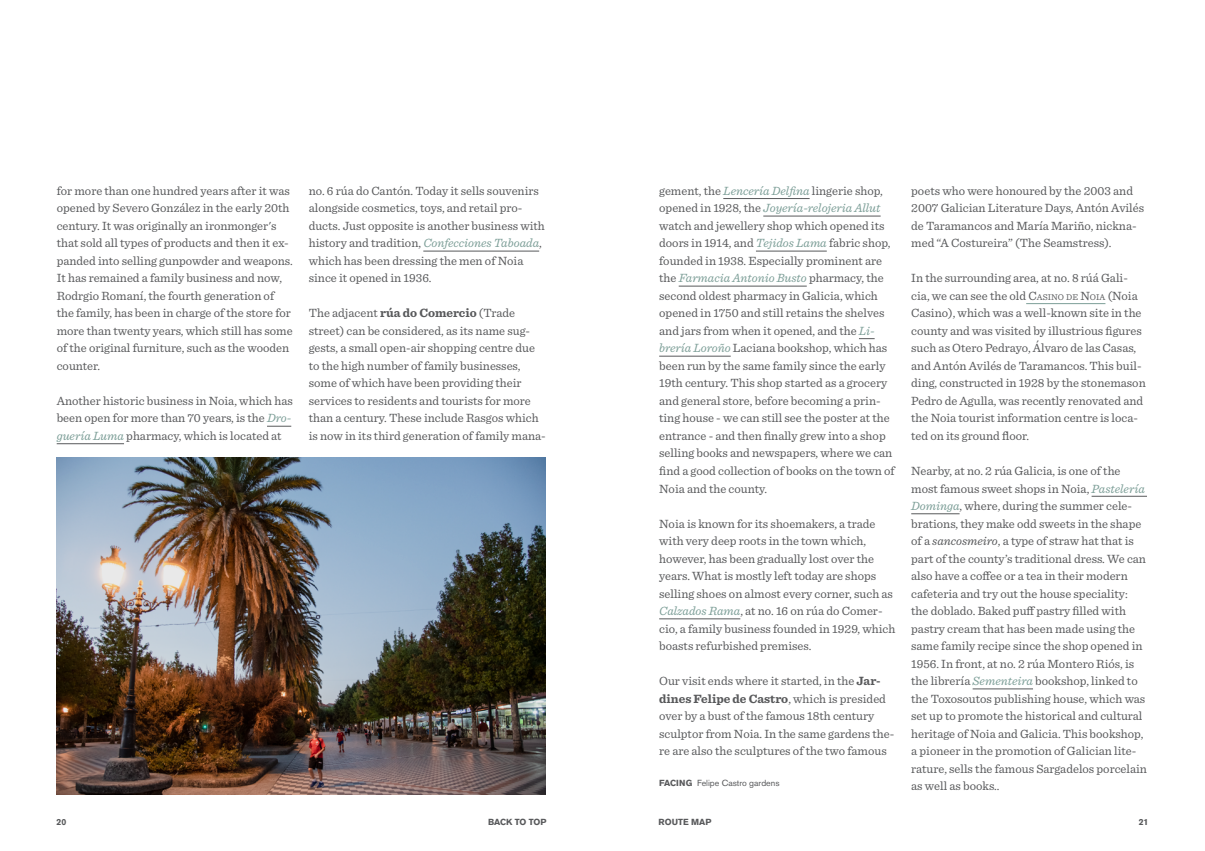
<style>
.page{position:relative;width:1205px;height:851px;background:#fff}
.page>*{position:absolute;margin:0;border:0;box-sizing:border-box;transform-origin:0 0}
.t1{font:12.5px/17.5px "Sentinel";color:#58595b}
.t2{font:8.75px "Akzidenz Grotesk BE";color:#58595b}
.t3{font:700 8.75px "Akzidenz Grotesk BE";color:#58595b}
.t4{font:700 8.75px "Akzidenz Grotesk BE";letter-spacing:-.02em;color:#58595b}
.s1{font-style:italic;color:#7c9e97}
.s2{font-weight:700}
.s3{font-style:inherit}
.s4{font-size:8.75px}
.s5{font-style:italic}
</style>
<div class="page">
<hr style="left:423px;top:251px;width:116px;height:1px;background:#58595b">
<img style="left:57px;top:457px;width:489px;height:337px">
<svg style="left:267px;top:426px;width:24px;height:1px"></svg>
<hr style="left:57px;top:443px;width:67px;height:1px;background:#58595b">
<hr style="left:723px;top:198px;width:86px;height:1px;background:#58595b">
<hr style="left:763px;top:216px;width:117px;height:1px;background:#58595b">
<hr style="left:756px;top:251px;width:71px;height:1px;background:#58595b">
<hr style="left:679px;top:286px;width:128px;height:1px;background:#58595b">
<svg style="left:859px;top:338px;width:15px;height:1px"></svg>
<hr style="left:659px;top:356px;width:72px;height:1px;background:#58595b">
<hr style="left:659px;top:618px;width:81px;height:1px;background:#58595b">
<hr style="left:1026px;top:303px;width:79px;height:1px;background:#7c9e97">
<hr style="left:1091px;top:496px;width:56px;height:1px;background:#58595b">
<hr style="left:911px;top:513px;width:48px;height:1px;background:#58595b">
<hr style="left:972px;top:688px;width:61px;height:1px;background:#58595b">
<p class="t1" style="left:57px;top:181px;width:238px">for more than one hundred years after it was opened by Severo González in the early 20th century. It was originally an ironmonger's that sold all types of products and then it ex&shy;panded into selling gunpowder and weapons.<br>It has remained a family business and now, Rodrgio Romaní, the fourth generation of the family, has been in charge of the store for more than twenty years, which still has some of the original furniture, such as the wooden counter.</p>
<p class="t1" style="left:57px;top:391px;width:238px">Another historic business in Noia, which has been open for more than 70 years, is the <span class="s1">Dro&shy;guería Luma</span> pharmacy, which is located at</p>
<p class="t1" style="left:309px;top:181px;width:238px">no. 6 rúa do Cantón. Today it sells souvenirs alongside cosmetics, toys, and retail pro&shy;ducts. Just opposite is another business with history and tradition, <span class="s1">Confecciones Taboada</span>, which has been dressing the men of Noia since it opened in 1936.</p>
<p class="t1" style="left:309px;top:303px;width:238px">The adjacent <span class="s2">rúa do Comercio</span> (Trade street) can be considered, as its name sug&shy;gests, a small open-air shopping centre due to the high number of family businesses, some of which have been providing their services to residents and tourists for more than a century. These include Rasgos which is now in its third generation of family mana-</p>
<p class="t1" style="left:659px;top:181px;width:237px">gement, the <span class="s1">Lencería Delfina</span> lingerie shop, opened in 1928, the <span class="s1">Joyería-relojeria Allut </span>watch and jewellery shop which opened its doors in 1914, and <span class="s1">Tejidos Lama</span> fabric shop, founded in 1938. Especially prominent are the <span class="s1">Farmacia Antonio Busto</span> pharmacy, the second oldest pharmacy in Galicia, which opened in 1750 and still retains the shelves and jars from when it opened, and the <span class="s1">Li&shy;brería Loroño</span> Laciana bookshop, which has been run by the same family since the early 19th century. This shop started as a grocery and general store, before becoming a prin&shy;ting house - we can still see the poster at the entrance - and then finally grew into a shop selling books and newspapers, where we can find a good collection of books on the town of Noia and the county.</p>
<p class="t1" style="left:659px;top:513px;width:238px">Noia is known for its shoemakers, a trade with very deep roots in the town which, however, has been gradually lost over the years. What is mostly left today are shops selling shoes on almost every corner, such as <span class="s1">Calzados Rama</span>, at no. 16 on rúa do Comer&shy;cio, a family business founded in 1929, which boasts refurbished premises.</p>
<p class="t1" style="left:659px;top:671px;width:237px">Our visit ends where it started, in the <span class="s2">Jar&shy;dines Felipe de Castro</span>, which is presided over by a bust of the famous 18th century sculptor from Noia. In the same gardens the&shy;re are also the sculptures of the two famous</p>
<p class="t2" style="left:659px;top:778px;width:122px"><span class="s2">FACING</span> Felipe Castro gardens</p>
<p class="t1" style="left:911px;top:181px;width:234px">poets who were honoured by the 2003 and 2007 Galician Literature Days, Antón Avilés de Taramancos and María Mariño, nickna&shy;med “A Costureira” (The Seamstress).</p>
<p class="t1" style="left:911px;top:268px;width:236px">In the surrounding area, at no. 8 rúá Gali&shy;cia, we can see the old <span class="s3">C</span><span class="s4">ASINO DE</span> <span class="s3">N</span><span class="s4">OIA</span> (Noia Casino), which was a well-known site in the county and was visited by illustrious figures such as Otero Pedrayo, Álvaro de las Casas, and Antón Avilés de Taramancos. This buil&shy;ding, constructed in 1928 by the stonemason Pedro de Agulla, was recently renovated and the Noia tourist information centre is loca&shy;ted on its ground floor.</p>
<p class="t1" style="left:911px;top:461px;width:237px">Nearby, at no. 2 rúa Galicia, is one of the most famous sweet shops in Noia, <span class="s1">Pastelería Dominga</span>, where, during the summer cele&shy;brations, they make odd sweets in the shape of a <span class="s5">sancosmeiro</span>, a type of straw hat that is part of the county’s traditional dress. We can also have a coffee or a tea in their modern cafeteria and try out the house speciality: the doblado. Baked puff pastry filled with pastry cream that has been made using the same family recipe since the shop opened in 1956. In front, at no. 2 rúa Montero Riós, is the librería <span class="s1">Sementeira</span> bookshop, linked to the Toxosoutos publishing house, which was set up to promote the historical and cultural heritage of Noia and Galicia. This bookshop, a pioneer in the promotion of Galician lite&shy;rature, sells the famous Sargadelos porcelain as well as books..</p>
<p class="t3" style="left:56px;top:817px;width:11px">20</p>
<p class="t4" style="left:488px;top:817px;width:60px">BACK TO TOP</p>
<p class="t3" style="left:658px;top:817px;width:54px">ROUTE MAP</p>
<p class="t3" style="left:1138px;top:817px;width:11px">21</p>
</div>
